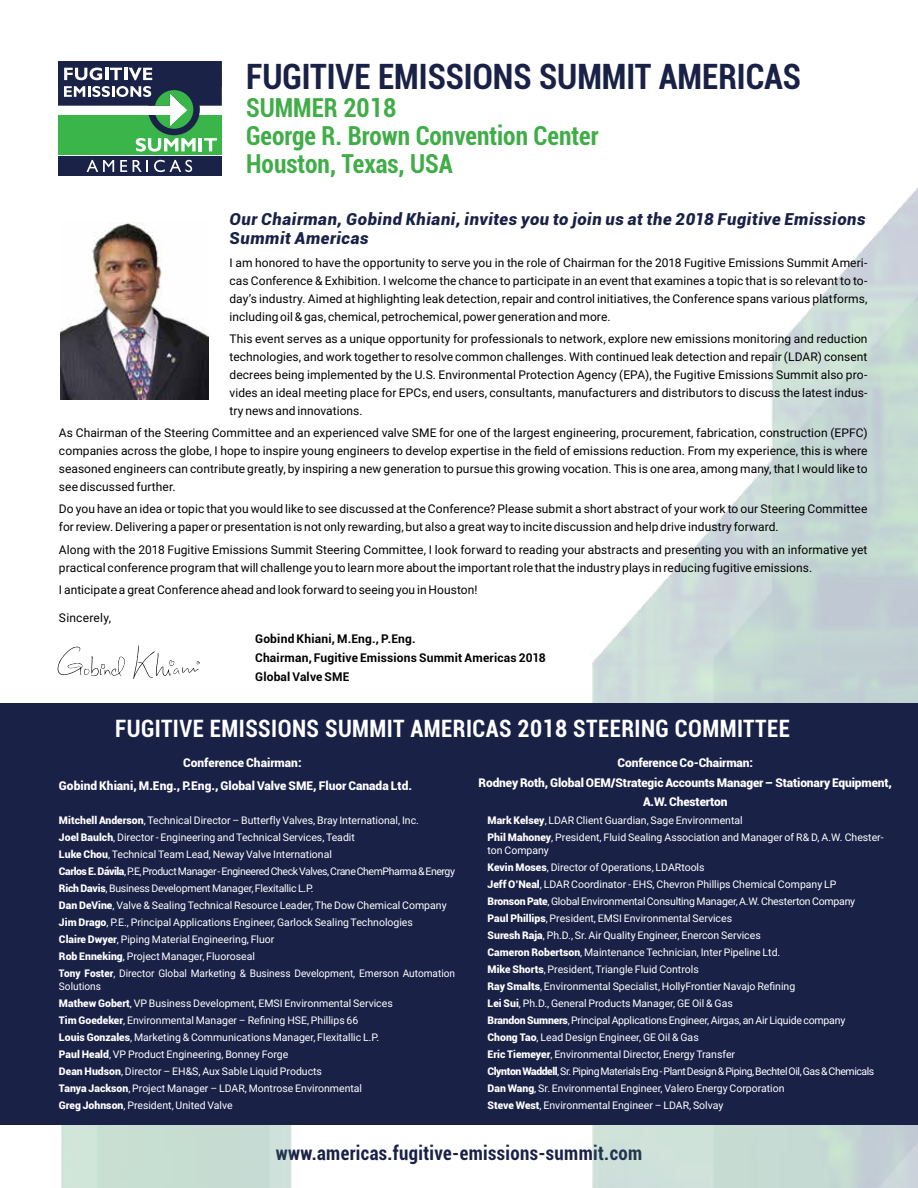
<style>
.page{position:relative;width:918px;height:1188px;background:#fff}
.page>*{position:absolute;margin:0;border:0;box-sizing:border-box;transform-origin:0 0}
.t1{font:700 condensed 34.95px "Roboto";color:#192147;scale:.96 1}
.t2{font:700 condensed 26.25px/27.9px "Roboto";color:#41ad49;scale:.96 1}
.t3{font:700 condensed 24px "Roboto";letter-spacing:.02em;color:#fff;scale:.96 1}
.t4{font:700 condensed 19.65px "Roboto";letter-spacing:.02em;color:#192147;scale:.96 1}
.t5{font:italic 900 16.5px/19.5px "Roboto";letter-spacing:.035em;color:#192147}
.t6{font:12px/18px "Roboto";letter-spacing:.005em;color:#000;text-align:justify}
.t7{font:900 12px/19.2px "Roboto";letter-spacing:-.01em;color:#fff}
.t8{font:700 12px/19.2px "Roboto";letter-spacing:.015em;color:#000}
.t9{font:10.5px/17px "Roboto";color:#fff}
.t10{font:10.5px/17px "Roboto";color:#fff;scale:.96 1}
.s1{font-weight:900}
</style>
<div class="page">
<img style="left:508px;top:187px;width:410px;height:1001px">
<img style="left:37px;top:646px;width:272px;height:542px">
<div style="left:0;top:703px;width:918px;height:421px;background:#192147"></div>
<img style="left:61px;top:222px;width:147px;height:178px">
<div style="left:58px;top:87px;width:164px;height:76px;background:linear-gradient(to right,#fff,#fff)"></div>
<div style="left:58px;top:61px;width:164px;height:45px;background:#1b2247"></div>
<div style="left:58px;top:115px;width:164px;height:39px;background:#39b54a"></div>
<div style="left:58px;top:156px;width:164px;height:20px;background:#1b2247"></div>
<svg style="left:87px;top:160px;width:27px;height:12px"></svg>
<svg style="left:120px;top:160px;width:7px;height:12px"></svg>
<svg style="left:133px;top:160px;width:15px;height:12px"></svg>
<svg style="left:154px;top:160px;width:38px;height:12px"></svg>
<svg style="left:64px;top:68px;width:153px;height:84px"></svg>
<svg style="left:57px;top:647px;width:68px;height:30px"></svg>
<svg style="left:133px;top:645px;width:67px;height:34px"></svg>
<h1 class="t1" style="left:246px;top:52px;width:580px">FUGITIVE EMISSIONS SUMMIT AMERICAS</h1>
<h2 class="t2" style="left:246px;top:92px;width:32px">Summer</h2>
<h2 class="t2" style="left:246px;top:92px;width:369px;text-indent:97px">2018<br>George R. Brown Convention Center<br>Houston, Texas, USA</h2>
<h3 class="t5" style="left:230px;top:209px;width:638px">Our Chairman, Gobind Khiani, invites you to join us at the 2018 Fugitive Emissions<br>Summit Americas</h3>
<p class="t6" style="left:230px;top:253px;width:639px">I am honored to have the opportunity to serve you in the role of Chairman for the 2018 Fugitive Emissions Summit Ameri&shy;cas Conference &amp; Exhibition. I welcome the chance to participate in an event that examines a topic that is so relevant to to&shy;day’s industry. Aimed at highlighting leak detection, repair and control initiatives, the Conference spans various platforms, including oil &amp; gas, chemical, petrochemical, power generation and more.</p>
<p class="t6" style="left:230px;top:329px;width:640px">This event serves as a unique opportunity for professionals to network, explore new emissions monitoring and reduction technologies, and work together to resolve common challenges. With continued leak detection and repair (LDAR) consent decrees being implemented by the U.S. Environmental Protection Agency (EPA), the Fugitive Emissions Summit also pro&shy;vides an ideal meeting place for EPCs, end users, consultants, manufacturers and distributors to discuss the latest indus&shy;try news and innovations.</p>
<p class="t6" style="left:59px;top:424px;width:810px">As Chairman of the Steering Committee and an experienced valve SME for one of the largest engineering, procurement, fabrication, construction (EPFC) companies across the globe, I hope to inspire young engineers to develop expertise in the field of emissions reduction. From my experience, this is where seasoned engineers can contribute greatly, by inspiring a new generation to pursue this growing vocation. This is one area, among many, that I would like to see discussed further.</p>
<p class="t6" style="left:59px;top:500px;width:810px">Do you have an idea or topic that you would like to see discussed at the Conference? Please submit a short abstract of your work to our Steering Committee for review. Delivering a paper or presentation is not only rewarding, but also a great way to incite discussion and help drive industry forward.</p>
<p class="t6" style="left:59px;top:540px;width:810px">Along with the 2018 Fugitive Emissions Summit Steering Committee, I look forward to reading your abstracts and presenting you with an informative yet practical conference program that will challenge you to learn more about the important role that the industry plays in reducing fugitive emissions.</p>
<p class="t6" style="left:59px;top:580px;width:420px">I anticipate a great Conference ahead and look forward to seeing you in Houston!</p>
<p class="t6" style="left:59px;top:608px;width:54px">Sincerely,</p>
<p class="t8" style="left:255px;top:629px;width:292px">Gobind Khiani, M.Eng., P.Eng.<br>Chairman, Fugitive Emissions Summit Americas 2018<br>Global Valve SME</p>
<h3 class="t3" style="left:115px;top:712px;width:704px">FUGITIVE EMISSIONS SUMMIT AMERICAS 2018 STEERING COMMITTEE</h3>
<p class="t7" style="left:59px;top:752px;width:355px;line-height:22.2px;text-indent:124px">Conference Chairman:<br>Gobind Khiani, M.Eng., P.Eng., Global Valve SME, Fluor Canada Ltd.</p>
<p class="t7" style="left:479px;top:753px;width:415px;text-align:center">Conference Co-Chairman:<br>Rodney Roth, Global OEM/Strategic Accounts Manager – Stationary Equipment,<br>A.W. Chesterton</p>
<p class="t9" style="left:59px;top:812px;width:398px"><span class="s1">Mitchell Anderson</span>, Technical Director – Butterfly Valves, Bray International, Inc.<br><span class="s1">Joel Baulch</span>, Director - Engineering and Technical Services, Teadit<br><span class="s1">Luke Chou</span>, Technical Team Lead, Neway Valve International<br><span class="s1">Carlos E. Dávila</span>, P.E, Product Manager - Engineered Check Valves, Crane ChemPharma &amp; Energy <span class="s1">Rich Davis</span>, Business Development Manager, Flexitallic L.P.<br><span class="s1">Dan DeVine</span>, Valve &amp; Sealing Technical Resource Leader, The Dow Chemical Company <span class="s1">Jim Drago</span>, P.E., Principal Applications Engineer, Garlock Sealing Technologies<br><span class="s1">Claire Dwyer</span>, Piping Material Engineering, Fluor<br><span class="s1">Rob Enneking</span>, Project Manager, Fluoroseal<br><span class="s1">Tony Foster</span>, Director Global Marketing &amp; Business Development, Emerson Automation</p>
<p class="t10" style="left:59px;top:978px;width:349px">Solutions<br><span class="s1">Mathew Gobert</span>, VP Business Development, EMSI Environmental Services <span class="s1">Tim Goedeker</span>, Environmental Manager – Refining HSE, Phillips 66<br><span class="s1">Louis Gonzales</span>, Marketing &amp; Communications Manager, Flexitallic L.P.<br><span class="s1">Paul Heald</span>, VP Product Engineering, Bonney Forge<br><span class="s1">Dean Hudson</span>, Director – EH&amp;S, Aux Sable Liquid Products<br><span class="s1">Tanya Jackson</span>, Project Manager – LDAR, Montrose Environmental<br><span class="s1">Greg Johnson</span>, President, United Valve</p>
<p class="t9" style="left:488px;top:812px;width:398px"><span class="s1">Mark Kelsey</span>, LDAR Client Guardian, Sage Environmental<br><span class="s1">Phil Mahoney</span>, President, Fluid Sealing Association and Manager of R&amp; D, A.W. Chester-</p>
<p class="t9" style="left:488px;top:842px;width:388px">ton Company<br><span class="s1">Kevin Moses</span>, Director of Operations, LDARtools<br><span class="s1">Jeff O’Neal</span>, LDAR Coordinator - EHS, Chevron Phillips Chemical Company LP <span class="s1">Bronson Pate</span>, Global Environmental Consulting Manager, A.W. Chesterton Company <span class="s1">Paul Phillips</span>, President, EMSI Environmental Services<br><span class="s1">Suresh Raja</span>, Ph.D., Sr. Air Quality Engineer, Enercon Services<br><span class="s1">Cameron Robertson</span>, Maintenance Technician, Inter Pipeline Ltd.<br><span class="s1">Mike Shorts</span>, President, Triangle Fluid Controls<br><span class="s1">Ray Smalts</span>, Environmental Specialist, HollyFrontier Navajo Refining<br><span class="s1">Lei Sui</span>, Ph.D., General Products Manager, GE Oil &amp; Gas<br><span class="s1">Brandon Sumners</span>, Principal Applications Engineer, Airgas, an Air Liquide company <span class="s1">Chong Tao</span>, Lead Design Engineer, GE Oil &amp; Gas<br><span class="s1">Eric Tiemeyer</span>, Environmental Director, Energy Transfer<br><span class="s1">Clynton Waddell</span>, Sr. Piping Materials Eng - Plant Design &amp; Piping, Bechtel Oil, Gas &amp; Chemicals <span class="s1">Dan Wang</span>, Sr. Environmental Engineer, Valero Energy Corporation<br><span class="s1">Steve West</span>, Environmental Engineer – LDAR, Solvay</p>
<h3 class="t4" style="left:276px;top:1139px;width:383px">www.americas.fugitive-emissions-summit.com</h3>
</div>
